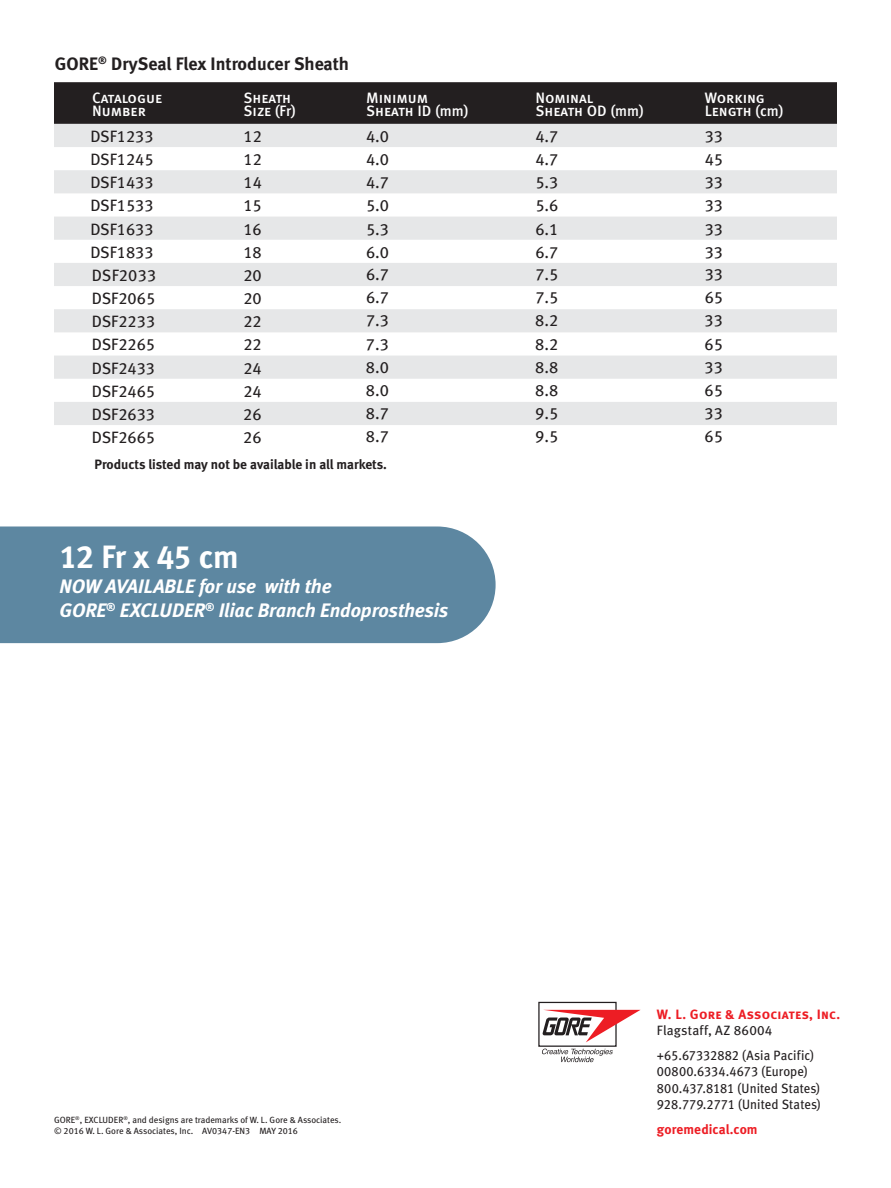
<style>
.page{position:relative;width:891px;height:1188px;background:#fff}
.page>*{position:absolute;margin:0;border:0;box-sizing:border-box;transform-origin:0 0}
.t1{font:32.25px "Meta Bold LF";letter-spacing:-.03em;color:#fff}
.t2{font:italic 19.5px/24px "Meta Bold LF";color:#fff}
.t3{font:18px "Meta Bold LF";color:#231f20}
.t4{font:16.35px "Meta Book LF";color:#231f20}
.t5{font:15px/13.4px "Meta Medium LF Caps";color:#fff}
.t6{font:13.5px/16.2px "Meta Book LF";letter-spacing:.005em;color:#231f20;scale:.95 1}
.t7{font:13.5px "Meta Bold LF";letter-spacing:-.005em;color:#231f20}
.t8{font:13.5px/24.9px "Meta Book LF";letter-spacing:.005em;color:#231f20}
.t9{font:13.5px "Meta Bold LF Caps";letter-spacing:.015em;color:#ed1d24}
.t10{font:13.5px "Meta Bold LF";letter-spacing:.005em;color:#ed1d24}
.t11{font:9px/11.2px "Meta Book LF";color:#231f20}
.s1{font-family:"Meta Medium LF"}
</style>
<div class="page">
<div style="left:0;top:526px;width:496px;height:117px;background:#5d87a1"></div>
<div style="left:538px;top:1002px;width:79px;height:45px;border:1px solid #231f20"></div>
<svg style="left:542px;top:1049px;width:71px;height:13px"></svg>
<svg style="left:542px;top:1010px;width:98px;height:32px"></svg>
<div style="left:54px;top:82px;width:783px;height:42px;background:#231f20"></div>
<svg style="left:54px;top:124px;width:783px;height:301px;fill:#e6e7e8"></svg>
<p class="t3" style="left:55px;top:53px;width:296px">GORE<sup>®</sup> DrySeal Flex Introducer Sheath</p>
<p class="t5" style="left:92px;top:91px;width:72px">Catalogue<br>Number</p>
<p class="t5" style="left:244px;top:91px;width:54px">Sheath<br>Size (<span class="s1">Fr</span>)</p>
<p class="t5" style="left:366px;top:91px;width:104px">Minimum<br>Sheath ID (<span class="s1">mm</span>)</p>
<p class="t5" style="left:535px;top:91px;width:110px">Nominal<br>Sheath OD (<span class="s1">mm</span>)</p>
<p class="t5" style="left:705px;top:91px;width:80px">Working<br>Length (<span class="s1">cm</span>)</p>
<p class="t4" style="left:90px;top:127px;width:65px">DSF1233</p>
<p class="t4" style="left:244px;top:127px;width:20px">12</p>
<p class="t4" style="left:366px;top:127px;width:25px">4.0</p>
<p class="t4" style="left:535px;top:127px;width:25px">4.7</p>
<p class="t4" style="left:705px;top:127px;width:20px">33</p>
<p class="t4" style="left:90px;top:150px;width:65px">DSF1245</p>
<p class="t4" style="left:244px;top:150px;width:20px">12</p>
<p class="t4" style="left:366px;top:150px;width:25px">4.0</p>
<p class="t4" style="left:535px;top:150px;width:25px">4.7</p>
<p class="t4" style="left:705px;top:150px;width:20px">45</p>
<p class="t4" style="left:90px;top:173px;width:65px">DSF1433</p>
<p class="t4" style="left:243px;top:173px;width:20px">14</p>
<p class="t4" style="left:366px;top:173px;width:25px">4.7</p>
<p class="t4" style="left:535px;top:173px;width:25px">5.3</p>
<p class="t4" style="left:705px;top:173px;width:20px">33</p>
<p class="t4" style="left:90px;top:196px;width:65px">DSF1533</p>
<p class="t4" style="left:243px;top:196px;width:20px">15</p>
<p class="t4" style="left:366px;top:196px;width:25px">5.0</p>
<p class="t4" style="left:535px;top:196px;width:25px">5.6</p>
<p class="t4" style="left:705px;top:196px;width:20px">33</p>
<p class="t4" style="left:90px;top:219px;width:65px">DSF1633</p>
<p class="t4" style="left:243px;top:219px;width:20px">16</p>
<p class="t4" style="left:366px;top:219px;width:25px">5.3</p>
<p class="t4" style="left:535px;top:219px;width:25px">6.1</p>
<p class="t4" style="left:705px;top:219px;width:20px">33</p>
<p class="t4" style="left:90px;top:243px;width:65px">DSF1833</p>
<p class="t4" style="left:243px;top:243px;width:20px">18</p>
<p class="t4" style="left:366px;top:243px;width:25px">6.0</p>
<p class="t4" style="left:535px;top:243px;width:25px">6.7</p>
<p class="t4" style="left:705px;top:243px;width:20px">33</p>
<p class="t4" style="left:92px;top:266px;width:66px">DSF2033</p>
<p class="t4" style="left:243px;top:266px;width:20px">20</p>
<p class="t4" style="left:366px;top:265px;width:25px">6.7</p>
<p class="t4" style="left:535px;top:265px;width:25px">7.5</p>
<p class="t4" style="left:705px;top:265px;width:20px">33</p>
<p class="t4" style="left:92px;top:289px;width:65px">DSF2065</p>
<p class="t4" style="left:243px;top:289px;width:20px">20</p>
<p class="t4" style="left:366px;top:288px;width:25px">6.7</p>
<p class="t4" style="left:535px;top:288px;width:25px">7.5</p>
<p class="t4" style="left:705px;top:288px;width:20px">65</p>
<p class="t4" style="left:92px;top:312px;width:65px">DSF2233</p>
<p class="t4" style="left:243px;top:312px;width:20px">22</p>
<p class="t4" style="left:366px;top:311px;width:25px">7.3</p>
<p class="t4" style="left:535px;top:311px;width:25px">8.2</p>
<p class="t4" style="left:705px;top:311px;width:20px">33</p>
<p class="t4" style="left:92px;top:335px;width:65px">DSF2265</p>
<p class="t4" style="left:243px;top:335px;width:20px">22</p>
<p class="t4" style="left:366px;top:334px;width:25px">7.3</p>
<p class="t4" style="left:535px;top:334px;width:25px">8.2</p>
<p class="t4" style="left:705px;top:334px;width:20px">65</p>
<p class="t4" style="left:92px;top:358px;width:65px">DSF2433</p>
<p class="t4" style="left:243px;top:358px;width:20px">24</p>
<p class="t4" style="left:366px;top:358px;width:25px">8.0</p>
<p class="t4" style="left:535px;top:358px;width:25px">8.8</p>
<p class="t4" style="left:705px;top:358px;width:20px">33</p>
<p class="t4" style="left:92px;top:382px;width:65px">DSF2465</p>
<p class="t4" style="left:243px;top:382px;width:20px">24</p>
<p class="t4" style="left:366px;top:381px;width:25px">8.0</p>
<p class="t4" style="left:535px;top:381px;width:25px">8.8</p>
<p class="t4" style="left:705px;top:381px;width:20px">65</p>
<p class="t4" style="left:92px;top:405px;width:65px">DSF2633</p>
<p class="t4" style="left:243px;top:405px;width:20px">26</p>
<p class="t4" style="left:366px;top:404px;width:25px">8.7</p>
<p class="t4" style="left:535px;top:404px;width:25px">9.5</p>
<p class="t4" style="left:705px;top:404px;width:20px">33</p>
<p class="t4" style="left:92px;top:428px;width:65px">DSF2665</p>
<p class="t4" style="left:243px;top:428px;width:20px">26</p>
<p class="t4" style="left:366px;top:427px;width:25px">8.7</p>
<p class="t4" style="left:535px;top:427px;width:25px">9.5</p>
<p class="t4" style="left:705px;top:427px;width:20px">65</p>
<p class="t7" style="left:94px;top:457px;width:294px">Products listed may not be available in all markets.</p>
<h1 class="t1" style="left:60px;top:537px;width:181px">12 Fr x 45 cm</h1>
<p class="t2" style="left:60px;top:574px;width:390px">NOW AVAILABLE for use with the<br>GORE<sup>®</sup> EXCLUDER<sup>®</sup> Iliac Branch Endoprosthesis</p>
<p class="t11" style="left:54px;top:1114px;width:289px">GORE<sup>®</sup>, EXCLUDER<sup>®</sup>, and designs are trademarks of W. L. Gore &amp; Associates. © 2016 W. L. Gore &amp; Associates, Inc. AV0347-EN3 MAY 2016</p>
<p class="t9" style="left:657px;top:1006px;width:185px">W. L. Gore &amp; Associates, Inc.</p>
<p class="t8" style="left:657px;top:1018px;width:159px">Flagstaff, AZ 86004 +65.67332882 (Asia Pacific)</p>
<p class="t6" style="left:657px;top:1063px;width:174px">00800.6334.4673 (Europe)<br>800.437.8181 (United States)<br>928.779.2771 (United States)</p>
<p class="t10" style="left:657px;top:1121px;width:102px">goremedical.com</p>
</div>
